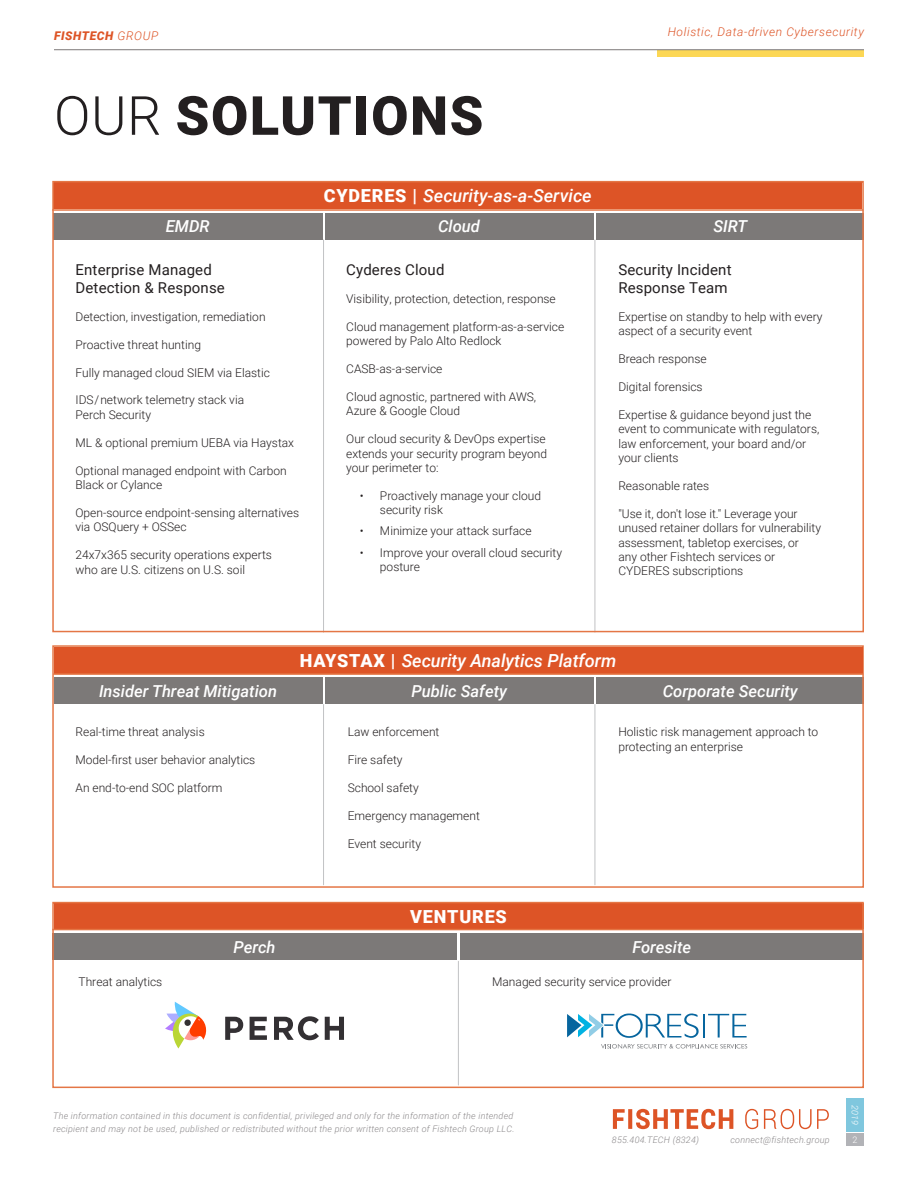
<style>
.page{position:relative;width:918px;height:1188px;background:#fff}
.page>*{position:absolute;margin:0;border:0;box-sizing:border-box;transform-origin:0 0}
.t1{font:900 54px "Roboto";letter-spacing:.03em;color:#231f20}
.t2{font:italic 500 18px "Roboto";color:#fff}
.t3{font:900 18px "Roboto";letter-spacing:.045em;color:#fff}
.t4{font:italic 500 16.5px "Roboto";color:#fff}
.Offer_Title{font:15px/18px "Roboto";letter-spacing:.01em;color:#231f20}
.Bullets{font:300 12px/14.4px "Roboto";color:#231f20}
.Body{font:300 12px/14.4px "Roboto";color:#231f20}
.t5{font:italic 300 12px "Roboto";letter-spacing:.05em;color:#dd5426}
.t6{font:italic 900 12px "Roboto";letter-spacing:.05em;color:#dd5426}
.t7{font:italic 300 9px/13.8px "Roboto";letter-spacing:.025em;color:#8b888a}
.t8{font:italic 300 9px "Roboto";color:#fff}
.t9{font:300 9px "Roboto";color:#fff}
.s1{font-weight:300}
.s2{font-weight:900;font-style:normal}
</style>
<div class="page">
<div style="left:657px;top:50px;width:207px;height:6px;background:#fcd755"></div>
<hr style="left:54px;top:49px;width:810px;height:1px;background:#7c7978">
<div style="left:846px;top:1098px;width:18px;height:34px;background:#7fc7de"></div>
<svg style="left:613px;top:1109px;width:216px;height:20px"></svg>
<div style="left:846px;top:1133px;width:18px;height:12px;background:#b2b3b7"></div>
<hr style="left:323px;top:705px;width:1px;height:180px;background:#c1c2c4">
<hr style="left:595px;top:705px;width:1px;height:180px;background:#c1c2c4">
<div style="left:54px;top:677px;width:268px;height:27px;background:#7c7978"></div>
<div style="left:325px;top:677px;width:269px;height:27px;background:#7c7978"></div>
<div style="left:596px;top:677px;width:268px;height:27px;background:#7c7978"></div>
<div style="left:52px;top:645px;width:812px;height:243px;border:2px solid #e47645"></div>
<div style="left:54px;top:647px;width:808px;height:27px;background:#dd5426"></div>
<hr style="left:53px;top:673px;width:810px;height:2px;background:#e47645">
<div style="left:54px;top:903px;width:810px;height:26px;background:#dd5426"></div>
<hr style="left:52px;top:929px;width:811px;height:1px;background:#e47645">
<hr style="left:458px;top:961px;width:1px;height:124px;background:#c1c2c4">
<div style="left:52px;top:933px;width:405px;height:27px;background:#7c7978"></div>
<div style="left:460px;top:933px;width:404px;height:27px;background:#7c7978"></div>
<div style="left:52px;top:902px;width:812px;height:186px;border:2px solid #e47645"></div>
<svg style="left:708px;top:1014px;width:39px;height:24px"></svg>
<hr style="left:703px;top:1014px;width:2px;height:24px;background:#06659e">
<svg style="left:567px;top:1013px;width:132px;height:25px"></svg>
<svg style="left:601px;top:1044px;width:146px;height:5px"></svg>
<svg style="left:225px;top:1017px;width:18px;height:23px"></svg>
<svg style="left:250px;top:1017px;width:17px;height:23px"></svg>
<svg style="left:274px;top:1016px;width:45px;height:24px"></svg>
<svg style="left:325px;top:1017px;width:19px;height:23px"></svg>
<svg style="left:165px;top:1002px;width:42px;height:47px"></svg>
<hr style="left:323px;top:240px;width:1px;height:392px;background:#c1c2c4">
<hr style="left:595px;top:240px;width:1px;height:392px;background:#c1c2c4">
<div style="left:53px;top:182px;width:809px;height:27px;background:#dd5426"></div>
<div style="left:53px;top:213px;width:269px;height:27px;background:#7c7978"></div>
<div style="left:325px;top:213px;width:268px;height:27px;background:#7c7978"></div>
<div style="left:596px;top:213px;width:268px;height:27px;background:#7c7978"></div>
<div style="left:52px;top:181px;width:812px;height:451px;border:2px solid #e47645"></div>
<hr style="left:52px;top:209px;width:811px;height:2px;background:#e47645">
<p class="t6" style="left:54px;top:27px;width:106px">FISHTECH <span class="s1">GROUP</span></p>
<p class="t1" style="left:54px;top:78px;width:431px"><span class="s1">OUR</span> SOLUTIONS</p>
<p class="t2" style="left:324px;top:183px;width:269px"><span class="s2">CYDERES |</span> Security-as-a-Service</p>
<p class="t5" style="left:668px;top:23px;width:198px">Holistic, Data-driven Cybersecurity</p>
<p class="t4" style="left:166px;top:215px;width:45px">EMDR</p>
<p class="t4" style="left:438px;top:215px;width:43px">Cloud</p>
<p class="t4" style="left:714px;top:215px;width:35px">SIRT</p>
<p class="Offer_Title" style="left:76px;top:260px;width:151px">Enterprise Managed<br>Detection &amp; Response</p>
<p class="Bullets" style="left:76px;top:309px;width:192px">Detection, investigation, remediation</p>
<p class="Bullets" style="left:76px;top:337px;width:127px">Proactive threat hunting</p>
<p class="Bullets" style="left:76px;top:365px;width:196px">Fully managed cloud SIEM via Elastic</p>
<p class="Bullets" style="left:76px;top:393px;width:170px">IDS/network telemetry stack via<br>Perch Security</p>
<p class="Bullets" style="left:76px;top:435px;width:220px">ML &amp; optional premium UEBA via Haystax</p>
<p class="Bullets" style="left:76px;top:463px;width:213px">Optional managed endpoint with Carbon<br>Black or Cylance</p>
<p class="Bullets" style="left:76px;top:505px;width:225px">Open-source endpoint-sensing alternatives via OSQuery + OSSec</p>
<p class="Bullets" style="left:76px;top:547px;width:198px">24x7x365 security operations experts who are U.S. citizens on U.S. soil</p>
<p class="Offer_Title" style="left:346px;top:260px;width:100px">Cyderes Cloud</p>
<p class="Bullets" style="left:346px;top:291px;width:211px">Visibility, protection, detection, response</p>
<p class="Bullets" style="left:346px;top:319px;width:220px">Cloud management platform-as-a-service powered by Palo Alto Redlock</p>
<p class="Bullets" style="left:346px;top:361px;width:98px">CASB-as-a-service</p>
<p class="Bullets" style="left:346px;top:389px;width:192px">Cloud agnostic, partnered with AWS,<br>Azure &amp; Google Cloud</p>
<p class="Bullets" style="left:346px;top:431px;width:202px;text-align:justify">Our cloud security &amp; DevOps expertise extends your security program beyond your perimeter to:</p>
<p class="Bullets" style="left:380px;top:488px;width:163px;text-indent:-20px">• Proactively manage your cloud security risk</p>
<p class="Bullets" style="left:360px;top:523px;width:173px">• Minimize your attack surface</p>
<p class="Bullets" style="left:380px;top:545px;width:184px;text-indent:-20px">• Improve your overall cloud security posture</p>
<p class="Offer_Title" style="left:618px;top:260px;width:115px">Security Incident<br>Response Team</p>
<p class="Bullets" style="left:618px;top:309px;width:206px">Expertise on standby to help with every aspect of a security event</p>
<p class="Bullets" style="left:618px;top:351px;width:90px">Breach response</p>
<p class="Bullets" style="left:618px;top:379px;width:86px">Digital forensics</p>
<p class="Bullets" style="left:618px;top:407px;width:203px">Expertise &amp; guidance beyond just the event to communicate with regulators, law enforcement, your board and/or your clients</p>
<p class="Bullets" style="left:618px;top:478px;width:92px">Reasonable rates</p>
<p class="Bullets" style="left:618px;top:506px;width:204px">"Use it, don't lose it." Leverage your unused retainer dollars for vulnerability assessment, tabletop exercises, or<br>any other Fishtech services or CYDERES subscriptions</p>
<p class="t2" style="left:300px;top:648px;width:318px"><span class="s2">HAYSTAX |</span> Security Analytics Platform</p>
<p class="t4" style="left:99px;top:679px;width:179px">Insider Threat Mitigation</p>
<p class="t4" style="left:412px;top:679px;width:97px">Public Safety</p>
<p class="t4" style="left:663px;top:679px;width:137px">Corporate Security</p>
<p class="Bullets" style="left:76px;top:724px;width:131px">Real-time threat analysis</p>
<p class="Bullets" style="left:76px;top:752px;width:181px">Model-first user behavior analytics</p>
<p class="Bullets" style="left:76px;top:780px;width:149px">An end-to-end SOC platform</p>
<p class="Bullets" style="left:348px;top:724px;width:93px">Law enforcement</p>
<p class="Bullets" style="left:348px;top:752px;width:56px">Fire safety</p>
<p class="Bullets" style="left:348px;top:780px;width:73px">School safety</p>
<p class="Bullets" style="left:348px;top:808px;width:134px">Emergency management</p>
<p class="Bullets" style="left:348px;top:836px;width:75px">Event security</p>
<p class="t3" style="left:410px;top:904px;width:98px">VENTURES</p>
<p class="Body" style="left:618px;top:724px;width:201px">Holistic risk management approach to protecting an enterprise</p>
<p class="t4" style="left:234px;top:935px;width:43px">Perch</p>
<p class="t4" style="left:632px;top:935px;width:60px">Foresite</p>
<p class="Body" style="left:79px;top:974px;width:85px">Threat analytics</p>
<p class="Body" style="left:492px;top:974px;width:181px">Managed security service provider</p>
<p class="t7" style="left:53px;top:1108px;width:463px">The information contained in this document is confidential, privileged and only for the information of the intended recipient and may not be used, published or redistributed without the prior written consent of Fishtech Group LLC.</p>
<p class="t8" style="left:861px;top:1105px;width:21px;rotate:90deg">2019</p>
<p class="t7" style="left:612px;top:1132px;width:89px">855.404.TECH (8324)</p>
<p class="t7" style="left:730px;top:1132px;width:101px">connect@fishtech.group</p>
<p class="t9" style="left:853px;top:1133px;width:6px">2</p>
</div>
